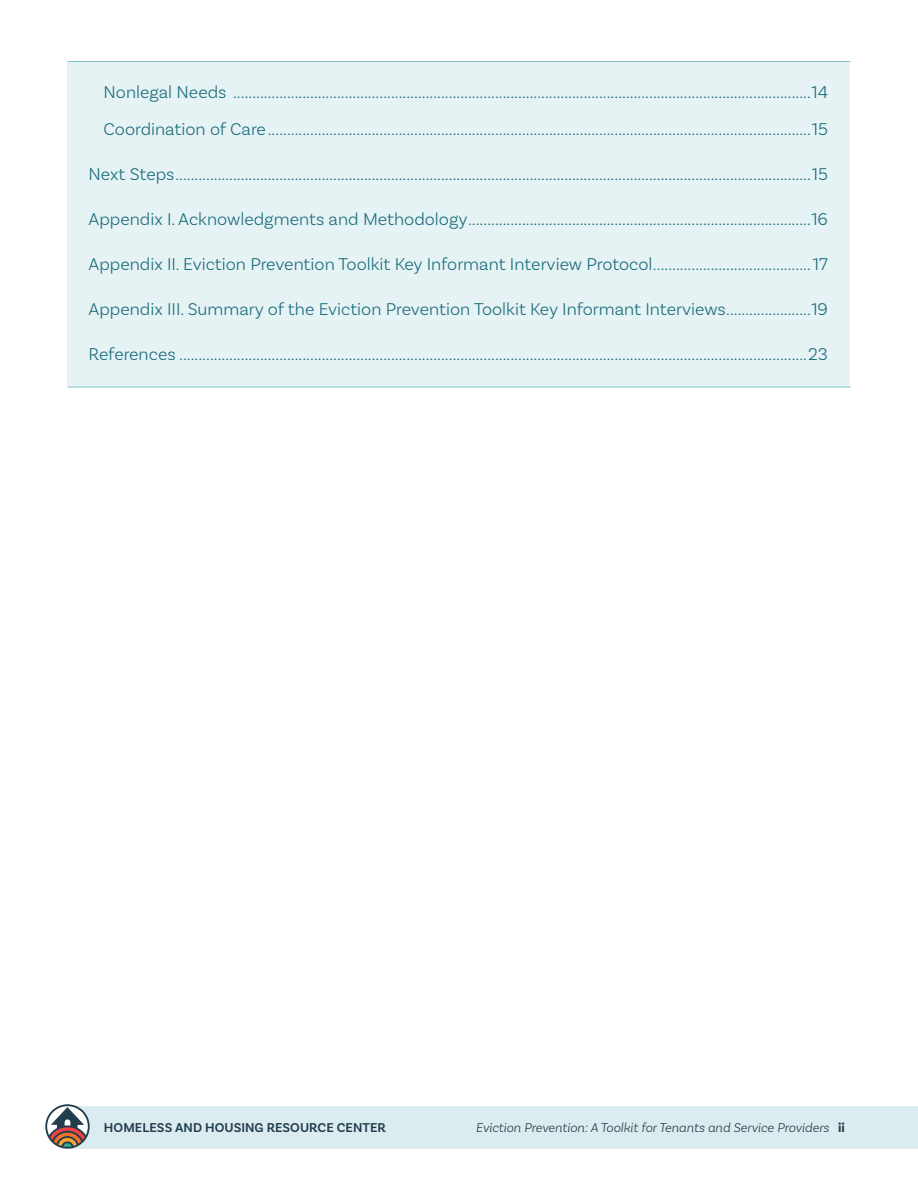
<style>
.page{position:relative;width:918px;height:1188px;background:#fff}
.page>*{position:absolute;margin:0;border:0;box-sizing:border-box;transform-origin:0 0}
.t1{font:300 18px "Basic Sans";color:#196a7b}
.t2{font:italic 300 13.5px "Basic Sans";color:#223d4d}
.t3{font:600 13.5px "Basic Sans";letter-spacing:.005em;color:#223d4d}
.s1{font-weight:700;font-style:normal}
</style>
<div class="page">
<div style="left:66px;top:1106px;width:852px;height:43px;background:#daecef"></div>
<svg style="left:45px;top:1104px;width:45px;height:45px"></svg>
<div style="left:68px;top:62px;width:782px;height:325px;background:#e6f3f5"></div>
<hr style="left:68px;top:387px;width:782px;height:1px;background:#83c0cb">
<hr style="left:68px;top:61px;width:782px;height:1px;background:#83c0cb">
<p class="t1" style="left:104px;top:81px;width:726px">Nonlegal Needs ......................................................................................................................................................14</p>
<p class="t1" style="left:104px;top:118px;width:726px">Coordination of Care .............................................................................................................................................15</p>
<p class="t1" style="left:89px;top:163px;width:741px">Next Steps.....................................................................................................................................................................15</p>
<p class="t1" style="left:89px;top:208px;width:741px">Appendix I. Acknowledgments and Methodology.........................................................................................16</p>
<p class="t1" style="left:89px;top:253px;width:741px">Appendix II. Eviction Prevention Toolkit Key Informant Interview Protocol......................................... 17</p>
<p class="t1" style="left:89px;top:298px;width:741px">Appendix III. Summary of the Eviction Prevention Toolkit Key Informant Interviews......................19</p>
<p class="t1" style="left:89px;top:343px;width:741px">References ...................................................................................................................................................................23</p>
<p class="t3" style="left:104px;top:1119px;width:283px">HOMELESS AND HOUSING RESOURCE CENTER</p>
<p class="t2" style="left:476px;top:1119px;width:370px">Eviction Prevention: A Toolkit for Tenants and Service Providers <span class="s1">ii</span></p>
</div>
